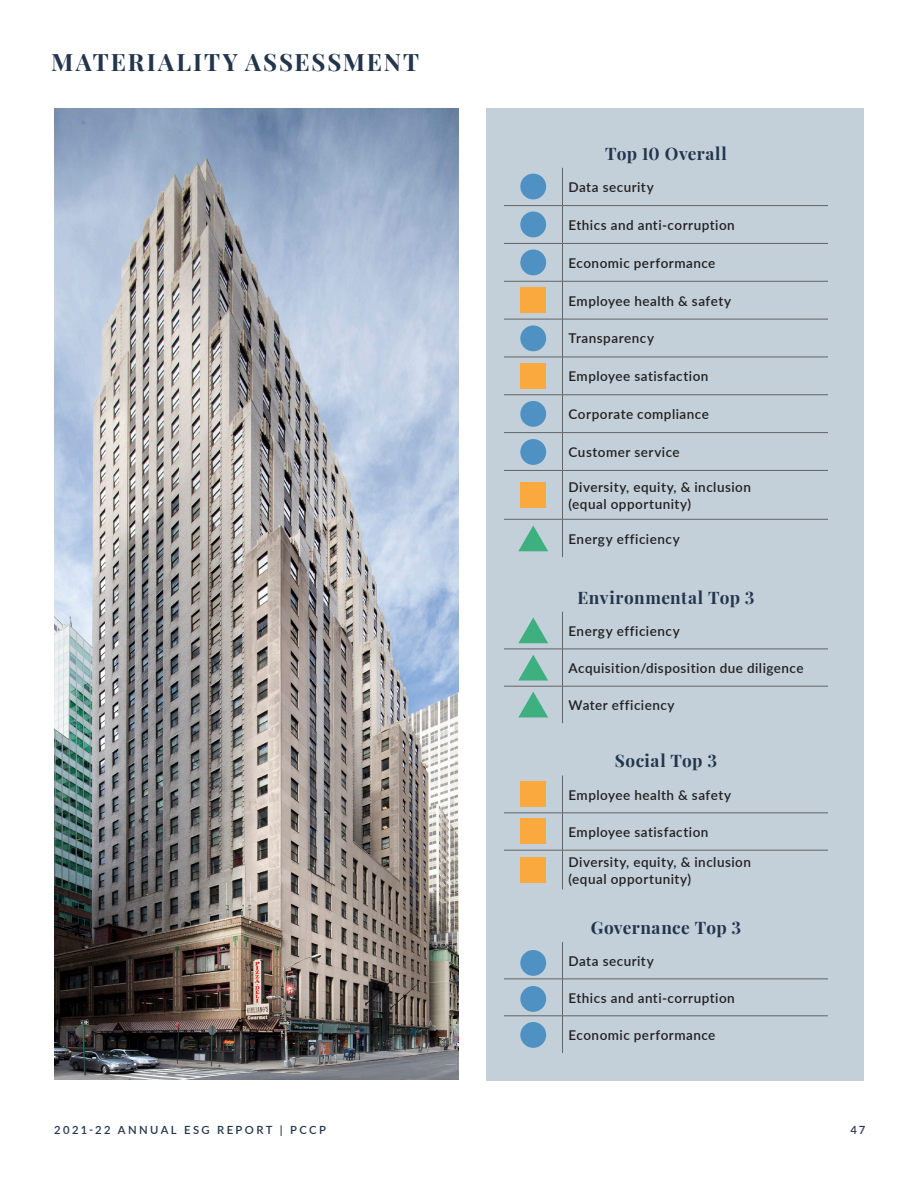
<style>
.page{position:relative;width:918px;height:1188px;background:#fff}
.page>*{position:absolute;margin:0;border:0;box-sizing:border-box;transform-origin:0 0}
.L2_-_Avoid_TOC{font:700 24px "Playfair Display";letter-spacing:.08em;color:#22354d}
.Table_Header{font:700 17.25px "Playfair Display";letter-spacing:.02em;color:#22354d}
.Table_Entries{font:600 13.5px "Lato";letter-spacing:.035em;color:#231f20}
.t1{font:600 11.25px "Lato";letter-spacing:.215em;color:#22354d}
</style>
<div class="page">
<div style="left:486px;top:108px;width:378px;height:972px;background:#c3d0d9"></div>
<hr style="left:562px;top:168px;width:1px;height:37px;background:#636366">
<hr style="left:504px;top:205px;width:58px;height:1px;background:#636366">
<hr style="left:562px;top:205px;width:266px;height:1px;background:#636366">
<hr style="left:562px;top:206px;width:1px;height:37px;background:#636366">
<hr style="left:504px;top:243px;width:58px;height:1px;background:#636366">
<hr style="left:562px;top:243px;width:266px;height:1px;background:#636366">
<hr style="left:562px;top:244px;width:1px;height:37px;background:#636366">
<hr style="left:504px;top:281px;width:58px;height:1px;background:#636366">
<hr style="left:562px;top:281px;width:266px;height:1px;background:#636366">
<hr style="left:562px;top:281px;width:1px;height:38px;background:#636366">
<hr style="left:504px;top:319px;width:58px;height:1px;background:#636366">
<hr style="left:562px;top:319px;width:266px;height:1px;background:#636366">
<hr style="left:562px;top:319px;width:1px;height:38px;background:#636366">
<hr style="left:504px;top:357px;width:58px;height:1px;background:#636366">
<hr style="left:562px;top:357px;width:266px;height:1px;background:#636366">
<hr style="left:562px;top:357px;width:1px;height:38px;background:#636366">
<hr style="left:504px;top:395px;width:58px;height:1px;background:#636366">
<hr style="left:562px;top:395px;width:266px;height:1px;background:#636366">
<hr style="left:562px;top:395px;width:1px;height:37px;background:#636366">
<hr style="left:504px;top:432px;width:58px;height:1px;background:#636366">
<hr style="left:562px;top:432px;width:266px;height:1px;background:#636366">
<hr style="left:562px;top:433px;width:1px;height:37px;background:#636366">
<hr style="left:504px;top:470px;width:58px;height:1px;background:#636366">
<hr style="left:562px;top:470px;width:266px;height:1px;background:#636366">
<hr style="left:562px;top:471px;width:1px;height:48px;background:#636366">
<hr style="left:504px;top:519px;width:58px;height:1px;background:#636366">
<hr style="left:562px;top:519px;width:266px;height:1px;background:#636366">
<hr style="left:562px;top:519px;width:1px;height:38px;background:#636366">
<hr style="left:562px;top:612px;width:1px;height:37px;background:#636366">
<hr style="left:504px;top:649px;width:58px;height:1px;background:#636366">
<hr style="left:562px;top:649px;width:266px;height:1px;background:#636366">
<hr style="left:562px;top:649px;width:1px;height:37px;background:#636366">
<hr style="left:504px;top:686px;width:58px;height:1px;background:#636366">
<hr style="left:562px;top:686px;width:266px;height:1px;background:#636366">
<hr style="left:562px;top:686px;width:1px;height:37px;background:#636366">
<hr style="left:562px;top:776px;width:1px;height:37px;background:#636366">
<hr style="left:504px;top:813px;width:58px;height:1px;background:#636366">
<hr style="left:562px;top:813px;width:266px;height:1px;background:#636366">
<hr style="left:562px;top:813px;width:1px;height:37px;background:#636366">
<hr style="left:504px;top:850px;width:58px;height:1px;background:#636366">
<hr style="left:562px;top:850px;width:266px;height:1px;background:#636366">
<hr style="left:562px;top:850px;width:1px;height:40px;background:#636366">
<hr style="left:562px;top:942px;width:1px;height:37px;background:#636366">
<hr style="left:504px;top:979px;width:58px;height:1px;background:#636366">
<hr style="left:562px;top:979px;width:266px;height:1px;background:#636366">
<hr style="left:562px;top:979px;width:1px;height:37px;background:#636366">
<hr style="left:504px;top:1016px;width:58px;height:1px;background:#636366">
<hr style="left:562px;top:1016px;width:266px;height:1px;background:#636366">
<hr style="left:562px;top:1016px;width:1px;height:37px;background:#636366">
<div style="left:520px;top:250px;width:26px;height:25px;background:#4e91c2;border-radius:50%"></div>
<div style="left:520px;top:1022px;width:26px;height:26px;background:#4e91c2;border-radius:50%"></div>
<div style="left:520px;top:325px;width:26px;height:26px;background:#4e91c2;border-radius:50%"></div>
<div style="left:520px;top:401px;width:26px;height:26px;background:#4e91c2;border-radius:50%"></div>
<div style="left:520px;top:439px;width:26px;height:26px;background:#4e91c2;border-radius:50%"></div>
<div style="left:520px;top:212px;width:26px;height:25px;background:#4e91c2;border-radius:50%"></div>
<div style="left:520px;top:986px;width:26px;height:26px;background:#4e91c2;border-radius:50%"></div>
<div style="left:520px;top:174px;width:26px;height:25px;background:#4e91c2;border-radius:50%"></div>
<div style="left:520px;top:950px;width:26px;height:26px;background:#4e91c2;border-radius:50%"></div>
<div style="left:520px;top:288px;width:26px;height:25px;background:#faa93e"></div>
<div style="left:520px;top:363px;width:26px;height:26px;background:#faa93e"></div>
<div style="left:520px;top:482px;width:26px;height:26px;background:#faa93e"></div>
<div style="left:520px;top:781px;width:26px;height:26px;background:#faa93e"></div>
<div style="left:520px;top:818px;width:26px;height:26px;background:#faa93e"></div>
<div style="left:520px;top:857px;width:26px;height:26px;background:#faa93e"></div>
<svg style="left:518px;top:617px;width:30px;height:26px"></svg>
<svg style="left:518px;top:655px;width:30px;height:26px"></svg>
<svg style="left:518px;top:692px;width:30px;height:25px"></svg>
<svg style="left:518px;top:525px;width:30px;height:26px"></svg>
<img style="left:54px;top:108px;width:405px;height:972px">
<p class="L2_-_Avoid_TOC" style="left:51px;top:43px;width:370px">MATERIALITY ASSESSMENT</p>
<p class="Table_Header" style="left:605px;top:140px;width:123px">Top 10 Overall</p>
<p class="Table_Entries" style="left:568px;top:177px;width:87px">Data security</p>
<p class="Table_Entries" style="left:568px;top:215px;width:168px">Ethics and anti-corruption</p>
<p class="Table_Entries" style="left:568px;top:253px;width:148px">Economic performance</p>
<p class="Table_Entries" style="left:568px;top:291px;width:164px">Employee health &amp; safety</p>
<p class="Table_Entries" style="left:568px;top:329px;width:87px">Transparency</p>
<p class="Table_Entries" style="left:568px;top:367px;width:141px">Employee satisfaction</p>
<p class="Table_Entries" style="left:568px;top:404px;width:142px">Corporate compliance</p>
<p class="Table_Entries" style="left:568px;top:442px;width:113px">Customer service</p>
<p class="Table_Entries" style="left:568px;top:477px;width:184px">Diversity, equity, &amp; inclusion</p>
<p class="Table_Entries" style="left:568px;top:494px;width:124px">(equal opportunity)</p>
<p class="Table_Entries" style="left:568px;top:529px;width:113px">Energy efficiency</p>
<p class="Table_Header" style="left:577px;top:584px;width:179px">Environmental Top 3</p>
<p class="Table_Entries" style="left:568px;top:621px;width:113px">Energy efficiency</p>
<p class="Table_Entries" style="left:568px;top:658px;width:237px">Acquisition/disposition due diligence</p>
<p class="Table_Entries" style="left:568px;top:695px;width:108px">Water efficiency</p>
<p class="Table_Header" style="left:615px;top:747px;width:104px">Social Top 3</p>
<p class="Table_Entries" style="left:568px;top:785px;width:164px">Employee health &amp; safety</p>
<p class="Table_Entries" style="left:568px;top:822px;width:141px">Employee satisfaction</p>
<p class="Table_Entries" style="left:568px;top:852px;width:184px">Diversity, equity, &amp; inclusion</p>
<p class="Table_Entries" style="left:568px;top:869px;width:124px">(equal opportunity)</p>
<p class="Table_Header" style="left:591px;top:914px;width:152px">Governance Top 3</p>
<p class="Table_Entries" style="left:568px;top:951px;width:87px">Data security</p>
<p class="Table_Entries" style="left:568px;top:988px;width:168px">Ethics and anti-corruption</p>
<p class="Table_Entries" style="left:568px;top:1025px;width:148px">Economic performance</p>
<p class="t1" style="left:54px;top:1122px;width:273px">2021-22 ANNUAL ESG REPORT | PCCP</p>
<p class="t1" style="left:850px;top:1122px;width:17px">47</p>
</div>
